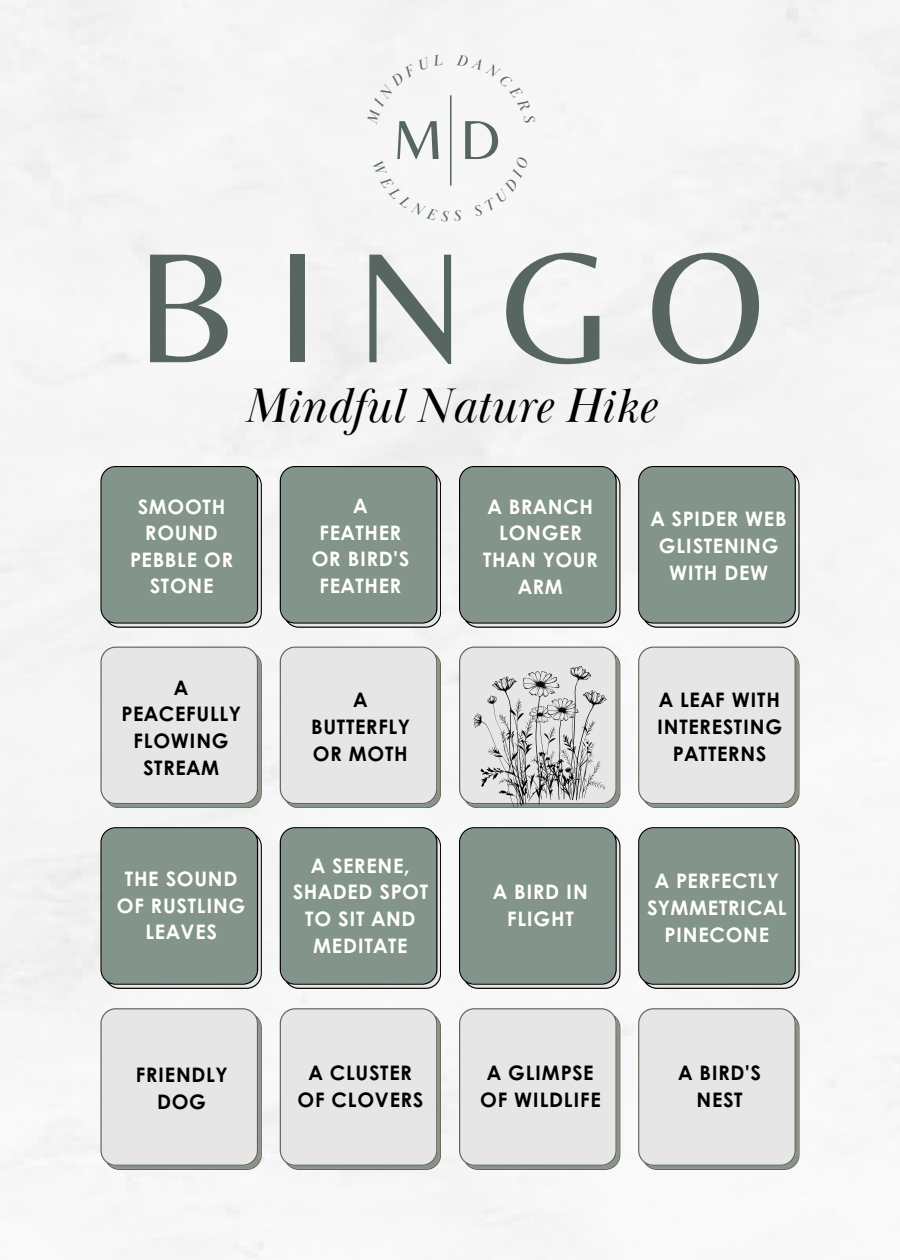
<style>
.page{position:relative;width:900px;height:1260px;background:#fff}
.page>*{position:absolute;margin:0;border:0;box-sizing:border-box;transform-origin:0 0}
.t1{font:162.5px "Belleza";letter-spacing:.215em;color:#57665e}
.t2{font:57.25px "Belleza";color:#57665e}
.t3{font:italic 50px "Baskerville Display PT";letter-spacing:.005em;color:#000}
.t4{font:700 20px/26.8px "Century Gothic";letter-spacing:.035em;color:#fff;text-align:center}
.t5{font:700 20px/26.8px "Century Gothic";letter-spacing:.035em;color:#000;text-align:center}
</style>
<div class="page">
<svg style="left:100px;top:647px;width:162px;height:161px;background:#dfdfdf"></svg>
<svg style="left:100px;top:1008px;width:162px;height:162px;background:#dfdfde"></svg>
<svg style="left:280px;top:647px;width:161px;height:161px;background:#dfdfde"></svg>
<svg style="left:280px;top:1008px;width:161px;height:162px;background:#dedede"></svg>
<svg style="left:638px;top:647px;width:162px;height:161px;background:#dddddc"></svg>
<svg style="left:459px;top:1008px;width:161px;height:162px;background:#dedede"></svg>
<svg style="left:638px;top:1008px;width:162px;height:162px;background:#dcdcdb"></svg>
<svg style="left:100px;top:827px;width:162px;height:162px;background:#829289"></svg>
<svg style="left:280px;top:827px;width:161px;height:162px;background:#829289"></svg>
<svg style="left:459px;top:827px;width:161px;height:162px;background:#839289"></svg>
<svg style="left:638px;top:827px;width:162px;height:162px;background:#7f8e85"></svg>
<svg style="left:100px;top:466px;width:162px;height:162px;background:#829289"></svg>
<svg style="left:280px;top:466px;width:161px;height:162px;background:#829289"></svg>
<svg style="left:459px;top:466px;width:161px;height:162px;background:#839289"></svg>
<svg style="left:638px;top:466px;width:162px;height:162px;background:#7f8e85"></svg>
<svg style="left:459px;top:647px;width:161px;height:161px;background:#c7c7c6"></svg>
<hr style="left:450px;top:95px;width:2px;height:91px;background:#57665e">
<div style="left:367px;top:55px;width:76px;height:70px;background:#f5f5f5"></div>
<div style="left:456px;top:54px;width:80px;height:70px;background:#f6f6f6"></div>
<div style="left:372px;top:160px;width:90px;height:62px;background:#f6f6f6"></div>
<div style="left:473px;top:156px;width:56px;height:61px;background:#f6f6f7"></div>
<p class="t2" style="left:393px;top:106px;width:109px">M D</p>
<p class="t1" style="left:135px;top:211px;width:631px">BINGO</p>
<p class="t3" style="left:244px;top:375px;width:413px">Mindful Nature Hike</p>
<p class="t4" style="left:130px;top:492px;width:104px">SMOOTH<br>ROUND<br>PEBBLE OR<br>STONE</p>
<p class="t4" style="left:312px;top:492px;width:99px">A<br>FEATHER<br>OR BIRD'S<br>FEATHER</p>
<p class="t4" style="left:483px;top:492px;width:116px">A BRANCH<br>LONGER<br>THAN YOUR<br>ARM</p>
<p class="t5" style="left:174px;top:673px;width:15px">A</p>
<p class="t5" style="left:122px;top:700px;width:121px">PEACEFULLY<br>FLOWING<br>STREAM</p>
<p class="t5" style="left:311px;top:686px;width:100px">A<br>BUTTERFLY<br>OR MOTH</p>
<p class="t4" style="left:651px;top:505px;width:137px">A SPIDER WEB<br>GLISTENING<br>WITH DEW</p>
<p class="t5" style="left:657px;top:686px;width:127px">A LEAF WITH<br>INTERESTING<br>PATTERNS</p>
<p class="t4" style="left:117px;top:865px;width:130px">THE SOUND<br>OF RUSTLING<br>LEAVES</p>
<p class="t5" style="left:136px;top:1061px;width:93px">FRIENDLY<br>DOG</p>
<p class="t4" style="left:293px;top:851px;width:137px">A SERENE,<br>SHADED SPOT<br>TO SIT AND<br>MEDITATE</p>
<p class="t5" style="left:298px;top:1059px;width:127px">A CLUSTER<br>OF CLOVERS</p>
<p class="t4" style="left:493px;top:878px;width:96px">A BIRD IN<br>FLIGHT</p>
<p class="t4" style="left:647px;top:867px;width:141px">A PERFECTLY<br>SYMMETRICAL<br>PINECONE</p>
<p class="t5" style="left:480px;top:1059px;width:122px">A GLIMPSE<br>OF WILDLIFE</p>
<p class="t5" style="left:678px;top:1059px;width:84px">A BIRD'S<br>NEST</p>
</div>
